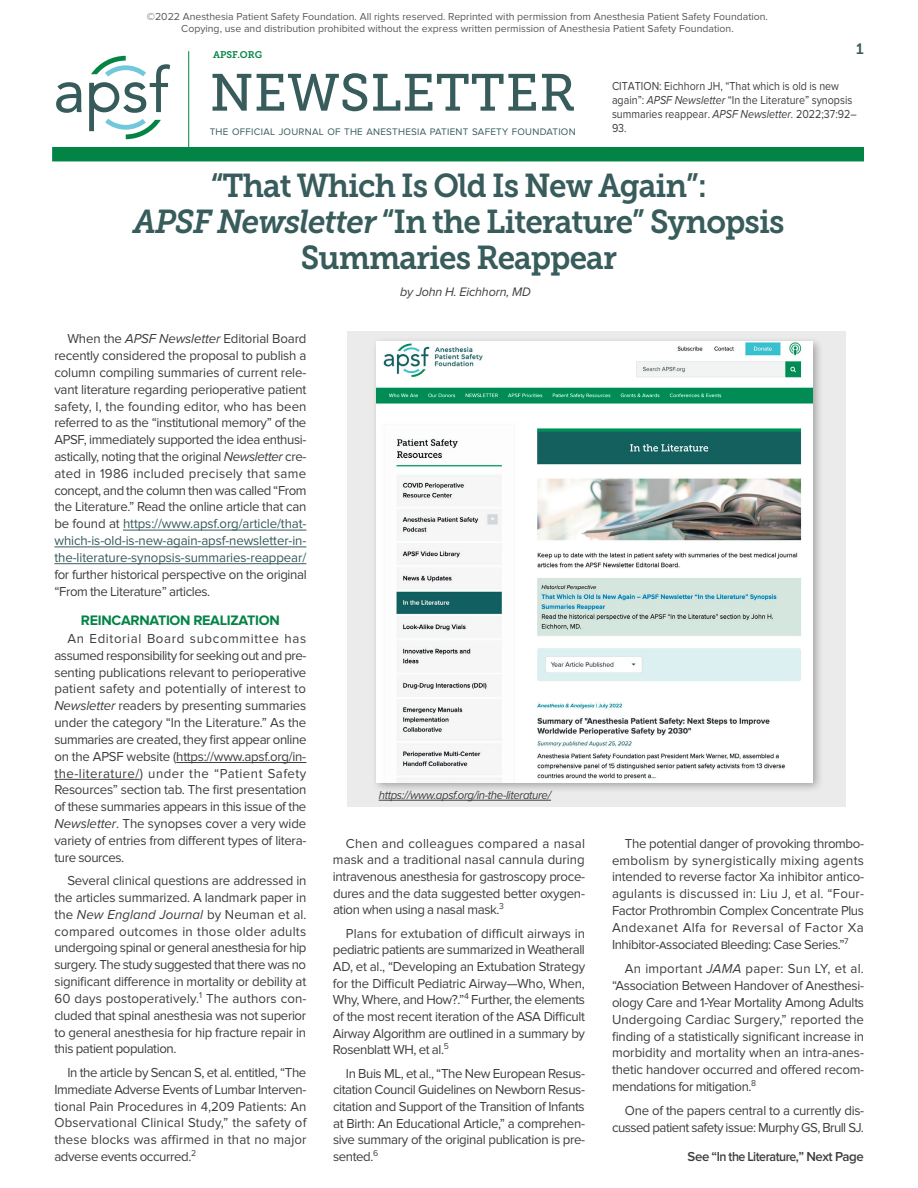
<style>
.page{position:relative;width:918px;height:1188px;background:#fff}
.page>*{position:absolute;margin:0;border:0;box-sizing:border-box;transform-origin:0 0}
.t1{font:52.2px "Museo Slab 500";letter-spacing:.005em;color:#385c5c}
.t2{font:33px/36px "Museo Slab 700";letter-spacing:-.03em;color:#385c5c;text-align:center;scale:.95 1}
.t3{font:15px "Museo Slab 700";color:#385c5c}
.t4{font:700 14.25px "Proxima Nova";letter-spacing:-.02em;color:#038445}
.t5{font:13.5px/16.8px "Proxima Nova";letter-spacing:-.03em;color:#3e3e3f;text-align:justify}
.t6{font:600 13.5px "Proxima Nova";letter-spacing:-.04em;color:#3e3e3f}
.t7{font:italic 12.75px "Proxima Nova";letter-spacing:-.01em;color:#3e3e3f}
.t8{font:12px/14.1px "Proxima Nova";color:#3e3e3f;scale:.89 1}
.t9{font:italic 12px "Proxima Nova";letter-spacing:-.03em;color:#3e3e3f;scale:.95 1}
.t10{font:10.5px/12px "Proxima Nova";color:#57585a;text-align:center}
.t11{font:9.9px "Proxima Nova";letter-spacing:.025em;color:#385c5c}
.t12{font:9.6px "Museo Slab 700";color:#038445}
.s1{font-style:italic}
.s2{color:#375a5b}
</style>
<div class="page">
<svg style="left:56px;top:82px;width:26px;height:31px"></svg>
<svg style="left:89px;top:56px;width:81px;height:83px"></svg>
<div style="left:52px;top:147px;width:812px;height:14px;background:#038445"></div>
<hr style="left:188px;top:51px;width:1px;height:96px;background:#038445">
<hr style="left:123px;top:530px;width:183px;height:1px;background:#375a5b">
<hr style="left:54px;top:547px;width:252px;height:1px;background:#375a5b">
<hr style="left:54px;top:563px;width:252px;height:1px;background:#375a5b">
<hr style="left:176px;top:762px;width:130px;height:1px;background:#3e3e3f">
<hr style="left:54px;top:779px;width:86px;height:1px;background:#3e3e3f">
<div style="left:347px;top:331px;width:499px;height:475px;background:#ebebec"></div>
<div style="left:371px;top:336px;width:452px;height:458px;background:#231f20;opacity:.35"></div>
<img style="left:376px;top:341px;width:436px;height:441px">
<hr style="left:379px;top:800px;width:172px;height:1px;background:#3e3e3f">
<p class="t10" style="left:147px;top:11px;width:623px">©2022 Anesthesia Patient Safety Foundation. All rights reserved. Reprinted with permission from Anesthesia Patient Safety Foundation.<br>Copying, use and distribution prohibited without the express written permission of Anesthesia Patient Safety Foundation.</p>
<p class="t12" style="left:213px;top:49px;width:50px">APSF.ORG</p>
<p class="t3" style="left:856px;top:40px;width:9px">1</p>
<h1 class="t1" style="left:210px;top:64px;width:368px">NEWSLETTER</h1>
<p class="t11" style="left:210px;top:126px;width:367px">THE OFFICIAL JOURNAL OF THE ANESTHESIA PATIENT SAFETY FOUNDATION</p>
<p class="t8" style="left:612px;top:79px;width:276px">CITATION: Eichhorn JH, “That which is old is new again”: <span class="s1">APSF Newsletter</span> “In the Literature” synopsis summaries reappear. <span class="s1">APSF Newsletter.</span> 2022;37:92– 93.</p>
<h2 class="t2" style="left:133px;top:168px;width:687px">“That Which Is Old Is New Again”:<br><span class="s1">APSF Newsletter</span> “In the Literature” Synopsis<br>Summaries Reappear</h2>
<p class="t7" style="left:400px;top:285px;width:132px">by John H. Eichhorn, MD</p>
<p class="t5" style="left:54px;top:331px;width:254px;text-indent:13px">When the <span class="s1">APSF Newsletter</span> Editorial Board recently considered the proposal to publish a column compiling summaries of current rele&shy;vant literature regarding perioperative patient safety, I, the founding editor, who has been referred to as the “institutional memory” of the APSF, immediately supported the idea enthusi&shy;astically, noting that the original <span class="s1">Newsletter</span> cre&shy;ated in 1986 included precisely that same concept, and the column then was called “From the Literature.” Read the online article that can be found at <span class="s2">https://www.apsf.org/article/that&shy;which-is-old-is-new-again-apsf-newsletter-in&shy;the-literature-synopsis-summaries-reappear/</span></p>
<p class="t5" style="left:54px;top:566px;width:254px">for further historical perspective on the original “From the Literature” articles.</p>
<p class="t4" style="left:81px;top:612px;width:200px">REINCARNATION REALIZATION</p>
<p class="t5" style="left:54px;top:630px;width:254px;text-indent:13px">An Editorial Board subcommittee has assumed responsibility for seeking out and pre&shy;senting publications relevant to perioperative patient safety and potentially of interest to <span class="s1">Newsletter</span> readers by presenting summaries under the category “In the Literature.” As the summaries are created, they first appear online on the APSF website (https://www.apsf.org/in&shy;the-literature/) under the “Patient Safety Resources” section tab. The first presentation of these summaries appears in this issue of the <span class="s1">Newsletter</span>. The synopses cover a very wide variety of entries from different types of litera&shy;ture sources.</p>
<p class="t5" style="left:54px;top:873px;width:254px;text-indent:13px">Several clinical questions are addressed in the articles summarized. A landmark paper in the <span class="s1">New England Journal</span> by Neuman et al. compared outcomes in those older adults undergoing spinal or general anesthesia for hip surgery. The study suggested that there was no significant difference in mortality or debility at 60 days postoperatively.<sup>1</sup> The authors con&shy;cluded that spinal anesthesia was not superior to general anesthesia for hip fracture repair in this patient population.</p>
<p class="t5" style="left:54px;top:1064px;width:254px;text-indent:13px">In the article by Sencan S, et al. entitled, “The Immediate Adverse Events of Lumbar Interven&shy;tional Pain Procedures in 4,209 Patients: An Observational Clinical Study,” the safety of these blocks was affirmed in that no major adverse events occurred.<sup>2</sup></p>
<p class="t9" style="left:379px;top:788px;width:183px">https://www.apsf.org/in-the-literature/</p>
<p class="t5" style="left:333px;top:835px;width:254px;text-indent:13px">Chen and colleagues compared a nasal mask and a traditional nasal cannula during intravenous anesthesia for gastroscopy proce&shy;dures and the data suggested better oxygen&shy;ation when using a nasal mask.<sup>3</sup></p>
<p class="t5" style="left:333px;top:925px;width:254px;text-indent:13px">Plans for extubation of difficult airways in pediatric patients are summarized in Weatherall AD, et al., “Developing an Extubation Strategy for the Difficult Pediatric Airway—Who, When, Why, Where, and How?.”<sup>4</sup> Further, the elements of the most recent iteration of the ASA Difficult Airway Algorithm are outlined in a summary by Rosenblatt WH, et al.<sup>5</sup></p>
<p class="t5" style="left:333px;top:1065px;width:254px;text-indent:13px">In Buis ML, et al., “The New European Resus&shy;citation Council Guidelines on Newborn Resus&shy;citation and Support of the Transition of Infants at Birth: An Educational Article,” a comprehen&shy;sive summary of the original publication is pre&shy;sented.<sup>6</sup></p>
<p class="t5" style="left:612px;top:835px;width:254px;text-indent:13px">The potential danger of provoking thrombo&shy;embolism by synergistically mixing agents intended to reverse factor Xa inhibitor antico&shy;agulants is discussed in: Liu J, et al. “Four-Factor Prothrombin Complex Concentrate Plus Andexanet Alfa for Reversal of Factor Xa Inhibitor-Associated Bleeding: Case Series.”<sup>7</sup></p>
<p class="t5" style="left:612px;top:960px;width:254px;text-indent:13px">An important <span class="s1">JAMA</span> paper: Sun LY, et al. “Association Between Handover of Anesthesi&shy;ology Care and 1-Year Mortality Among Adults Undergoing Cardiac Surgery,” reported the finding of a statistically significant increase in morbidity and mortality when an intra-anes&shy;thetic handover occurred and offered recom&shy;mendations for mitigation.<sup>8</sup></p>
<p class="t5" style="left:612px;top:1102px;width:254px;text-align:right">One of the papers central to a currently dis&shy;cussed patient safety issue: Murphy GS, Brull SJ.</p>
<p class="t6" style="left:688px;top:1149px;width:178px">See “In the Literature,” Next Page</p>
</div>
